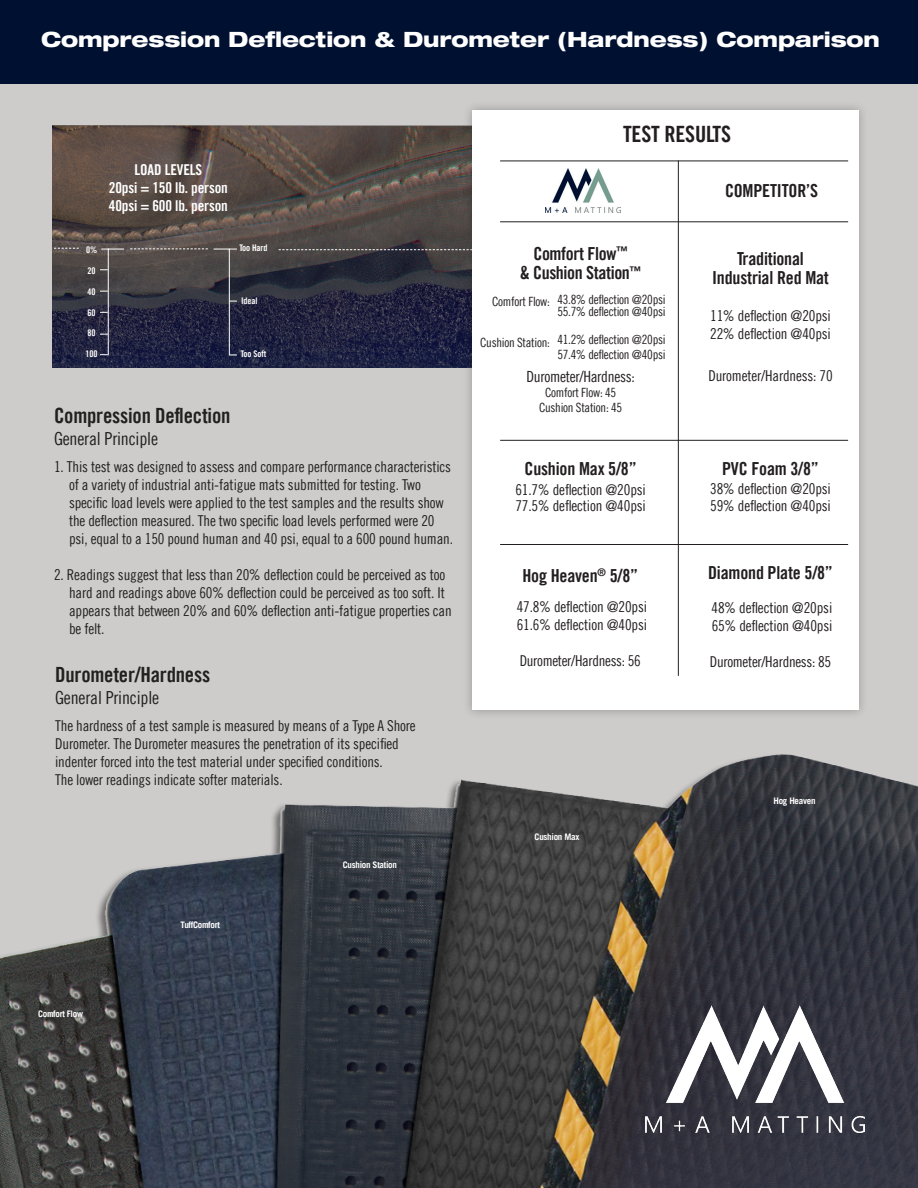
<style>
.page{position:relative;width:918px;height:1188px;background:#cecccb}
.page>*{position:absolute;margin:0;border:0;box-sizing:border-box;transform-origin:0 0}
.Bullet_Point_Body{font:22.5px "Trade Gothic LT Pro Bd Cn 20";letter-spacing:-.01em;color:#231f20}
.t1{font:800 expanded 21px "Helvetica Neue LT Pro";letter-spacing:-.005em;color:#fff}
.Bullet_Point_Body-2{font:21px "Trade Gothic LT Pro Bd Cn 20";letter-spacing:-.01em;color:#231f20}
.Bullet_Point_Body-3{font:18px "Trade Gothic LT Pro Bd Cn 20";letter-spacing:-.01em;color:#231f20}
.Bullet_Point_Body-4{font:18px "Trade Gothic LT Pro Cn 18";letter-spacing:-.01em;color:#231f20}
.Bullet_Point_Body-5{font:15.45px "Trade Gothic LT Pro Cn 18";letter-spacing:-.02em;color:#231f20}
.Bullet_Point_Body-6{font:15px/18px "Trade Gothic LT Pro Cn 18";letter-spacing:-.01em;color:#231f20}
.Bullet_Point_Body-7{font:15px "Trade Gothic LT Pro Bd Cn 20";letter-spacing:-.01em;color:#fff}
.Bullet_Point_Body-8{font:12.75px "Trade Gothic LT Pro Cn 18";letter-spacing:-.02em;color:#231f20}
.Bullet_Point_Body-9{font:9.15px "Trade Gothic LT Pro Bd Cn 20";letter-spacing:-.01em;color:#fff}
.t2{font:700 9px "Trade Gothic LT Pro";letter-spacing:-.03em;color:#fff}
</style>
<div class="page">
<img style="left:0;top:754px;width:918px;height:434px">
<div style="left:0;top:10px;width:918px;height:74px;background:#001030"></div>
<img style="left:53px;top:125px;width:409px;height:242px">
<svg style="left:100px;top:248px;width:137px;height:108px;background:#393847"></svg>
<svg style="left:279px;top:249px;width:183px;height:1px"></svg>
<svg style="left:54px;top:248px;width:25px;height:1px"></svg>
<div style="left:462px;top:101px;width:406px;height:618px;background:#231f20;opacity:.3"></div>
<div style="left:472px;top:110px;width:386px;height:600px;background:#fff"></div>
<hr style="left:500px;top:221px;width:348px;height:1px;background:#231f20">
<hr style="left:500px;top:161px;width:348px;height:1px;background:#231f20">
<hr style="left:500px;top:440px;width:348px;height:1px;background:#231f20">
<hr style="left:500px;top:544px;width:348px;height:1px;background:#231f20">
<hr style="left:678px;top:161px;width:1px;height:515px;background:#231f20">
<img style="left:545px;top:168px;width:75px;height:44px">
<img style="left:646px;top:1005px;width:218px;height:127px">
<div style="left:0;top:0;width:918px;height:44px;background:#001030"></div>
<p class="t1" style="left:41px;top:26px;width:840px">Compression Deflection &amp; Durometer (Hardness) Comparison</p>
<p class="Bullet_Point_Body-7" style="left:135px;top:160px;width:69px">LOAD LEVELS</p>
<p class="Bullet_Point_Body-7" style="left:109px;top:178px;width:121px">20psi = 150 lb. person</p>
<p class="Bullet_Point_Body-7" style="left:109px;top:196px;width:121px">40psi = 600 lb. person</p>
<p class="Bullet_Point_Body-9" style="left:86px;top:244px;width:13px">0%</p>
<p class="Bullet_Point_Body-9" style="left:240px;top:243px;width:30px">Too Hard</p>
<p class="Bullet_Point_Body-9" style="left:88px;top:265px;width:10px">20</p>
<p class="Bullet_Point_Body-9" style="left:88px;top:286px;width:10px">40</p>
<p class="Bullet_Point_Body-9" style="left:88px;top:307px;width:10px">60</p>
<p class="Bullet_Point_Body-9" style="left:88px;top:328px;width:10px">80</p>
<p class="Bullet_Point_Body-9" style="left:86px;top:349px;width:13px">100</p>
<p class="Bullet_Point_Body-9" style="left:241px;top:295px;width:18px">Ideal</p>
<p class="Bullet_Point_Body-9" style="left:241px;top:349px;width:27px">Too Soft</p>
<p class="Bullet_Point_Body-2" style="left:54px;top:403px;width:178px">Compression Deflection</p>
<p class="Bullet_Point_Body-4" style="left:54px;top:428px;width:106px">General Principle</p>
<p class="Bullet_Point_Body-6" style="left:69px;top:458px;width:386px;text-indent:-15px">1. This test was designed to assess and compare performance characteristics of a variety of industrial anti-fatigue mats submitted for testing. Two specific load levels were applied to the test samples and the results show the deflection measured. The two specific load levels performed were 20 psi, equal to a 150 pound human and 40 psi, equal to a 600 pound human.</p>
<p class="Bullet_Point_Body-6" style="left:69px;top:566px;width:384px;text-indent:-15px">2. Readings suggest that less than 20% deflection could be perceived as too hard and readings above 60% deflection could be perceived as too soft. It appears that between 20% and 60% deflection anti-fatigue properties can be felt.</p>
<p class="Bullet_Point_Body-2" style="left:55px;top:662px;width:157px">Durometer/Hardness</p>
<p class="Bullet_Point_Body-4" style="left:55px;top:687px;width:106px">General Principle</p>
<p class="Bullet_Point_Body-6" style="left:55px;top:716px;width:362px">The hardness of a test sample is measured by means of a Type A Shore Durometer. The Durometer measures the penetration of its specified indenter forced into the test material under specified conditions.<br>The lower readings indicate softer materials.</p>
<p class="t2" style="left:181px;top:919px;width:41px">TuffComfort</p>
<p class="t2" style="left:343px;top:860px;width:56px">Cushion Station</p>
<p class="Bullet_Point_Body" style="left:623px;top:120px;width:109px">TEST RESULTS</p>
<p class="Bullet_Point_Body-3" style="left:533px;top:242px;width:96px">Comfort Flow<sup>™</sup></p>
<p class="Bullet_Point_Body-3" style="left:520px;top:262px;width:123px">&amp; Cushion Station<sup>™</sup></p>
<p class="Bullet_Point_Body-8" style="left:557px;top:292px;width:110px">43.8% deflection @20psi</p>
<p class="Bullet_Point_Body-8" style="left:557px;top:304px;width:110px">55.7% deflection @40psi</p>
<p class="Bullet_Point_Body-8" style="left:557px;top:332px;width:110px">41.2% deflection @20psi</p>
<p class="Bullet_Point_Body-8" style="left:557px;top:347px;width:110px">57.4% deflection @40psi</p>
<p class="Bullet_Point_Body-5" style="left:526px;top:367px;width:110px">Durometer/Hardness:</p>
<p class="Bullet_Point_Body-8" style="left:545px;top:385px;width:73px">Comfort Flow: 45</p>
<p class="Bullet_Point_Body-8" style="left:539px;top:400px;width:85px">Cushion Station: 45</p>
<p class="Bullet_Point_Body-8" style="left:492px;top:294px;width:59px">Comfort Flow:</p>
<p class="Bullet_Point_Body-8" style="left:480px;top:335px;width:71px">Cushion Station:</p>
<p class="Bullet_Point_Body-3" style="left:525px;top:458px;width:114px">Cushion Max 5/8”</p>
<p class="Bullet_Point_Body-6" style="left:515px;top:480px;width:132px">61.7% deflection @20psi</p>
<p class="Bullet_Point_Body-6" style="left:515px;top:497px;width:132px">77.5% deflection @40psi</p>
<p class="Bullet_Point_Body-3" style="left:522px;top:565px;width:117px">Hog Heaven<sup>®</sup> 5/8”</p>
<p class="Bullet_Point_Body-6" style="left:517px;top:598px;width:132px">47.8% deflection @20psi</p>
<p class="Bullet_Point_Body-6" style="left:517px;top:616px;width:132px">61.6% deflection @40psi</p>
<p class="Bullet_Point_Body-6" style="left:520px;top:652px;width:123px">Durometer/Hardness: 56</p>
<p class="Bullet_Point_Body-3" style="left:725px;top:180px;width:95px">COMPETITOR’S</p>
<p class="Bullet_Point_Body-3" style="left:737px;top:247px;width:68px">Traditional</p>
<p class="Bullet_Point_Body-3" style="left:712px;top:267px;width:118px">Industrial Red Mat</p>
<p class="Bullet_Point_Body-6" style="left:710px;top:306px;width:122px">11% deflection @20psi</p>
<p class="Bullet_Point_Body-6" style="left:710px;top:324px;width:122px">22% deflection @40psi</p>
<p class="Bullet_Point_Body-6" style="left:708px;top:367px;width:126px">Durometer/Hardness: 70</p>
<p class="Bullet_Point_Body-3" style="left:722px;top:457px;width:98px">PVC Foam 3/8”</p>
<p class="Bullet_Point_Body-6" style="left:710px;top:479px;width:122px">38% deflection @20psi</p>
<p class="Bullet_Point_Body-6" style="left:710px;top:496px;width:122px">59% deflection @40psi</p>
<p class="Bullet_Point_Body-3" style="left:708px;top:562px;width:126px">Diamond Plate 5/8”</p>
<p class="Bullet_Point_Body-6" style="left:712px;top:598px;width:122px">48% deflection @20psi</p>
<p class="Bullet_Point_Body-6" style="left:712px;top:616px;width:122px">65% deflection @40psi</p>
<p class="Bullet_Point_Body-6" style="left:710px;top:652px;width:123px">Durometer/Hardness: 85</p>
<p class="t2" style="left:535px;top:831px;width:46px">Cushion Max</p>
<p class="t2" style="left:773px;top:796px;width:44px">Hog Heaven</p>
<p class="t2" style="left:38px;top:1009px;width:47px">Comfort Flow</p>
</div>
